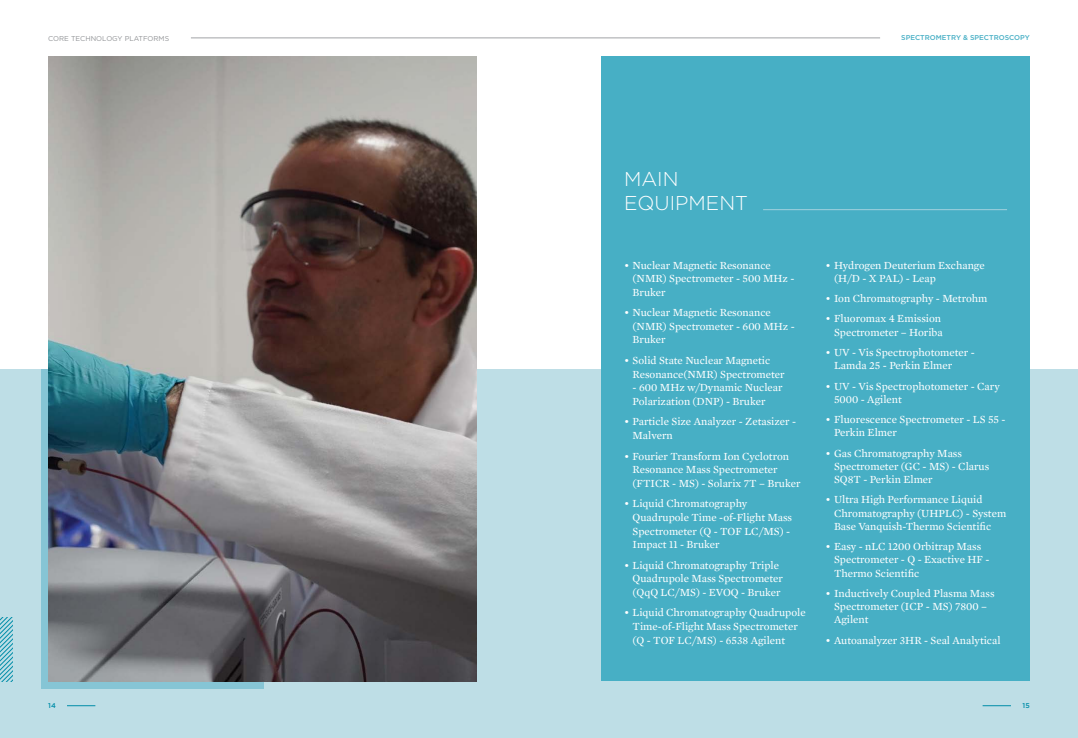
<style>
.page{position:relative;width:1078px;height:738px;background:#fff}
.page>*{position:absolute;margin:0;border:0;box-sizing:border-box;transform-origin:0 0}
.Inside_Title{font:300 20px/24px "Gotham";color:#fff}
.t1{font:11px/13.5px "Mercury Text G2";color:#fff}
.Top_Pages_-_Section{font:500 7px "Gotham";color:#47afc5}
.t2{font:7px "Gotham";color:#919396}
.Names{font:500 7px "Gotham";color:#008da8}
</style>
<div class="page">
<div style="left:0;top:369px;width:1077px;height:368px;background:#bedee6"></div>
<div style="left:41px;top:369px;width:223px;height:318px;background:#86c5d5"></div>
<div style="left:601px;top:57px;width:428px;height:623px;background:#47afc5"></div>
<img style="left:48px;top:57px;width:428px;height:623px">
<hr style="left:763px;top:209px;width:243px;height:1px;background:#a2d1dd">
<svg style="left:0;top:617px;width:12px;height:63px"></svg>
<hr style="left:191px;top:37px;width:688px;height:1px;background:#a2a4a7">
<p class="t2" style="left:48px;top:34px;width:122px">CORE TECHNOLOGY PLATFORMS</p>
<p class="Top_Pages_-_Section" style="left:901px;top:33px;width:11px">SPECTROMETRY</p>
<p class="Top_Pages_-_Section" style="left:962px;top:33px;width:18px">&amp; SPECTROSCOPY</p>
<p class="Inside_Title" style="left:624px;top:166px;width:125px">MAIN<br>EQUIPMENT</p>
<p class="t1" style="left:632px;top:258px;width:163px;text-indent:-9px">• Nuclear Magnetic Resonance (NMR) Spectrometer - 500 MHz -<br>Bruker</p>
<p class="t1" style="left:632px;top:306px;width:164px;text-indent:-9px">• Nuclear Magnetic Resonance (NMR) Spectrometer - 600 MHz -<br>Bruker</p>
<p class="t1" style="left:632px;top:353px;width:153px;text-indent:-9px">• Solid State Nuclear Magnetic<br>Resonance(NMR) Spectrometer</p>
<p class="t1" style="left:632px;top:380px;width:151px">- 600 MHz w/Dynamic Nuclear<br>Polarization (DNP) - Bruker</p>
<p class="t1" style="left:632px;top:414px;width:165px;text-indent:-9px">• Particle Size Analyzer - Zetasizer -<br>Malvern</p>
<p class="t1" style="left:632px;top:449px;width:169px;text-indent:-9px">• Fourier Transform Ion Cyclotron<br>Resonance Mass Spectrometer (FTICR - MS) - Solarix 7T – Bruker</p>
<p class="t1" style="left:632px;top:496px;width:161px;text-indent:-9px">• Liquid Chromatography<br>Quadrupole Time -of-Flight Mass<br>Spectrometer (Q - TOF LC/MS) -<br>Impact 11 - Bruker</p>
<p class="t1" style="left:632px;top:558px;width:152px;text-indent:-9px">• Liquid Chromatography Triple<br>Quadrupole Mass Spectrometer (QqQ LC/MS) - EVOQ - Bruker</p>
<p class="t1" style="left:632px;top:605px;width:174px;text-indent:-9px">• Liquid Chromatography Quadrupole<br>Time-of-Flight Mass Spectrometer (Q - TOF LC/MS) - 6538 Agilent</p>
<p class="t1" style="left:833px;top:258px;width:152px;line-height:13.2px;text-indent:-9px">• Hydrogen Deuterium Exchange (H/D - X PAL) - Leap</p>
<p class="t1" style="left:825px;top:291px;width:163px">• Ion Chromatography - Metrohm</p>
<p class="t1" style="left:825px;top:312px;width:119px;line-height:13.2px;text-align:right">• Fluoromax 4 Emission<br>Spectrometer – Horiba</p>
<p class="t1" style="left:833px;top:345px;width:142px;line-height:13.2px;text-indent:-9px">• UV - Vis Spectrophotometer -<br>Lamda 25 - Perkin Elmer</p>
<p class="t1" style="left:833px;top:379px;width:167px;line-height:13.2px;text-indent:-9px">• UV - Vis Spectrophotometer - Cary<br>5000 - Agilent</p>
<p class="t1" style="left:833px;top:412px;width:173px;line-height:13.2px;text-indent:-9px">• Fluorescence Spectrometer - LS 55 -<br>Perkin Elmer</p>
<p class="t1" style="left:833px;top:446px;width:157px;line-height:13.2px;text-indent:-9px">• Gas Chromatography Mass<br>Spectrometer (GC - MS) - Clarus<br>SQ8T - Perkin Elmer</p>
<p class="t1" style="left:833px;top:492px;width:174px;line-height:13.2px;text-indent:-9px">• Ultra High Performance Liquid<br>Chromatography (UHPLC) - System<br>Base Vanquish-Thermo Scientific</p>
<p class="t1" style="left:833px;top:539px;width:157px;line-height:13.2px;text-indent:-9px">• Easy - nLC 1200 Orbitrap Mass<br>Spectrometer - Q - Exactive HF -<br>Thermo Scientific</p>
<p class="t1" style="left:833px;top:586px;width:162px;line-height:13.2px;text-indent:-9px">• Inductively Coupled Plasma Mass<br>Spectrometer (ICP - MS) 7800 –<br>Agilent</p>
<p class="t1" style="left:825px;top:632px;width:176px">• Autoanalyzer 3HR - Seal Analytical</p>
<p class="Names" style="left:48px;top:700px;width:9px">14</p>
<p class="Names" style="left:1022px;top:700px;width:9px">15</p>
</div>
